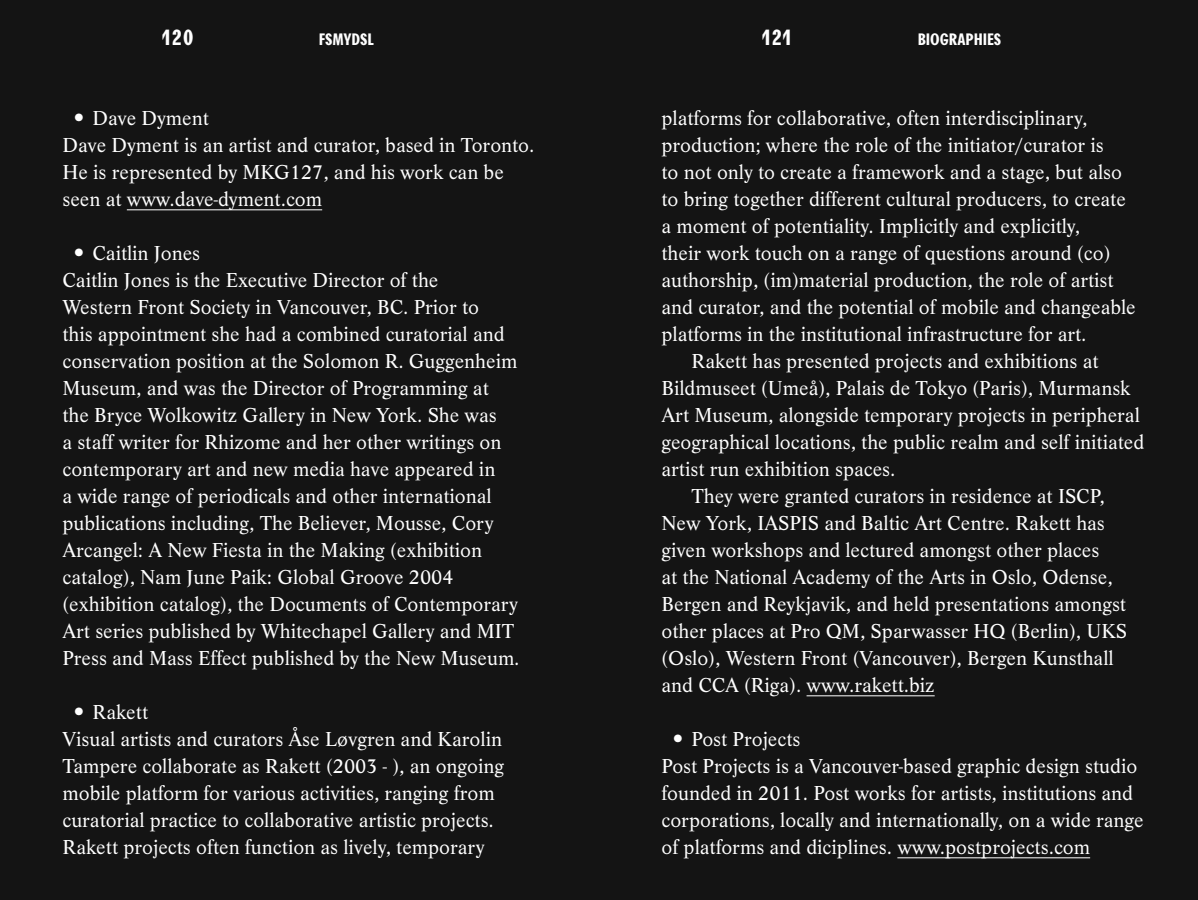
<style>
.page{position:relative;width:1198px;height:900px;background:#fff}
.page>*{position:absolute;margin:0;border:0;box-sizing:border-box;transform-origin:0 0}
.t1{font:22px "Agipo Bold Cond";letter-spacing:.05em;color:#fff}
.t2{font:21px/27px "Life EF";color:#fff}
.t3{font:16px "Agipo Bold Cond";color:#fff}
.s1{font-family:"Agipo Bold Cond"}
</style>
<div class="page">
<div style="left:599px;top:0;width:599px;height:900px;background:#141414"></div>
<div style="left:0;top:0;width:599px;height:900px;background:#141414"></div>
<hr style="left:127px;top:210px;width:195px;height:1px;background:#fff">
<hr style="left:807px;top:696px;width:128px;height:1px;background:#fff">
<hr style="left:897px;top:858px;width:193px;height:1px;background:#fff">
<p class="t1" style="left:162px;top:20px;width:33px">120</p>
<p class="t1" style="left:762px;top:20px;width:31px">121</p>
<p class="t3" style="left:918px;top:27px;width:85px">BIOGRAPHIES</p>
<p class="t3" style="left:319px;top:27px;width:57px">FSMYDSL</p>
<p class="t2" style="left:62px;top:105px;width:474px;text-indent:12px"><span class="s1">•</span> Dave Dyment<br>Dave Dyment is an artist and curator, based in Toronto.<br>He is represented by MKG127, and his work can be seen at www.dave-dyment.com</p>
<p class="t2" style="left:62px;top:240px;width:459px;text-indent:12px"><span class="s1">•</span> Caitlin Jones<br>Caitlin Jones is the Executive Director of the<br>Western Front Society in Vancouver, BC. Prior to<br>this appointment she had a combined curatorial and conservation position at the Solomon R. Guggenheim Museum, and was the Director of Programming at the Bryce Wolkowitz Gallery in New York. She was<br>a staff writer for Rhizome and her other writings on contemporary art and new media have appeared in<br>a wide range of periodicals and other international publications including, The Believer, Mousse, Cory Arcangel: A New Fiesta in the Making (exhibition catalog), Nam June Paik: Global Groove 2004 (exhibition catalog), the Documents of Contemporary Art series published by Whitechapel Gallery and MIT Press and Mass Effect published by the New Museum.</p>
<p class="t2" style="left:62px;top:699px;width:443px;text-indent:12px"><span class="s1">•</span> Rakett<br>Visual artists and curators Åse Løvgren and Karolin Tampere collaborate as Rakett (2003 - ), an ongoing mobile platform for various activities, ranging from curatorial practice to collaborative artistic projects.<br>Rakett projects often function as lively, temporary</p>
<p class="t2" style="left:662px;top:105px;width:427px">platforms for collaborative, often interdisciplinary,</p>
<p class="t2" style="left:662px;top:132px;width:444px">production; where the role of the initiator/curator is</p>
<p class="t2" style="left:662px;top:159px;width:462px">to not only to create a framework and a stage, but also</p>
<p class="t2" style="left:662px;top:186px;width:466px">to bring together different cultural producers, to create</p>
<p class="t2" style="left:662px;top:213px;width:420px">a moment of potentiality. Implicitly and explicitly,</p>
<p class="t2" style="left:662px;top:240px;width:451px">their work touch on a range of questions around (co)</p>
<p class="t2" style="left:662px;top:267px;width:454px">authorship, (im)material production, the role of artist</p>
<p class="t2" style="left:662px;top:294px;width:476px">and curator, and the potential of mobile and changeable</p>
<p class="t2" style="left:662px;top:321px;width:427px">platforms in the institutional infrastructure for art.</p>
<p class="t2" style="left:692px;top:348px;width:409px">Rakett has presented projects and exhibitions at</p>
<p class="t2" style="left:662px;top:375px;width:471px">Bildmuseet (Umeå), Palais de Tokyo (Paris), Murmansk</p>
<p class="t2" style="left:662px;top:402px;width:480px">Art Museum, alongside temporary projects in peripheral</p>
<p class="t2" style="left:662px;top:429px;width:484px">geographical locations, the public realm and self initiated</p>
<p class="t2" style="left:662px;top:456px;width:236px">artist run exhibition spaces.</p>
<p class="t2" style="left:692px;top:483px;width:415px">They were granted curators in residence at ISCP,</p>
<p class="t2" style="left:662px;top:510px;width:445px">New York, IASPIS and Baltic Art Centre. Rakett has</p>
<p class="t2" style="left:662px;top:537px;width:439px">given workshops and lectured amongst other places</p>
<p class="t2" style="left:662px;top:564px;width:453px">at the National Academy of the Arts in Oslo, Odense,</p>
<p class="t2" style="left:662px;top:591px;width:466px">Bergen and Reykjavik, and held presentations amongst</p>
<p class="t2" style="left:662px;top:618px;width:467px">other places at Pro QM, Sparwasser HQ (Berlin), UKS</p>
<p class="t2" style="left:662px;top:645px;width:454px">(Oslo), Western Front (Vancouver), Bergen Kunsthall</p>
<p class="t2" style="left:662px;top:672px;width:275px">and CCA (Riga). www.rakett.biz</p>
<p class="t2" style="left:661px;top:726px;width:484px;text-indent:12px"><span class="s1">•</span> Post Projects<br>Post Projects is a Vancouver-based graphic design studio founded in 2011. Post works for artists, institutions and corporations, locally and internationally, on a wide range of platforms and diciplines. www.postprojects.com</p>
</div>
